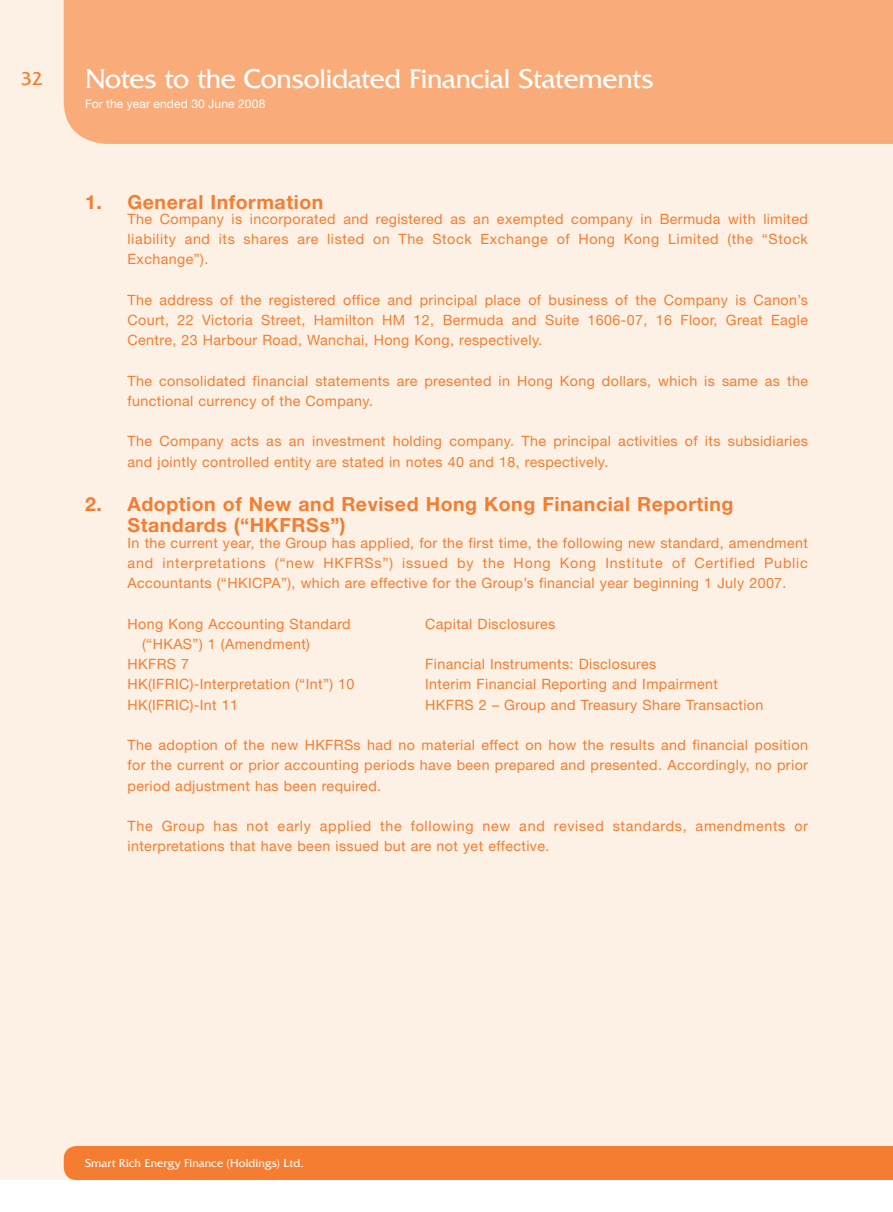
<style>
.page{position:relative;width:893px;height:1212px;background:#fff}
.page>*{position:absolute;margin:0;border:0;box-sizing:border-box;transform-origin:0 0}
.t1{font:28.5px "Friz Quadrata Std";letter-spacing:-.01em;color:#fff}
.t2{font:700 19.5px/20.2px "Helvetica Neue LT Std";letter-spacing:.03em;color:#f47d31}
.t3{font:19.5px "Friz Quadrata Std";color:#f47d31}
.t4{font:14.25px/20.2px "Helvetica Neue LT Std";letter-spacing:.03em;color:#f47d31;text-align:justify}
.t5{font:14.25px/20.2px "Helvetica Neue LT Std";letter-spacing:.05em;color:#f47d31}
.t6{font:12px "Friz Quadrata Std";color:#fff}
.t7{font:12px "Helvetica Neue LT Std";letter-spacing:.015em;color:#fff}
</style>
<div class="page">
<div style="left:0;top:0;width:893px;height:1180px;background:#fdf0e4"></div>
<div style="left:64px;top:0;width:829px;height:144px;background:#f9ac79"></div>
<div style="left:64px;top:1146px;width:829px;height:34px;background:#f47d31"></div>
<h2 class="t3" style="left:21px;top:71px;width:23px">32</h2>
<h1 class="t1" style="left:85px;top:67px;width:570px">Notes to the Consolidated Financial Statements</h1>
<p class="t7" style="left:85px;top:99px;width:182px">For the year ended 30 June 2008</p>
<h2 class="t2" style="left:85px;top:194px;width:240px">1. General Information</h2>
<p class="t4" style="left:128px;top:210px;width:682px">The Company is incorporated and registered as an exempted company in Bermuda with limited liability and its shares are listed on The Stock Exchange of Hong Kong Limited (the “Stock Exchange”).</p>
<p class="t4" style="left:128px;top:291px;width:682px">The address of the registered office and principal place of business of the Company is Canon’s Court, 22 Victoria Street, Hamilton HM 12, Bermuda and Suite 1606-07, 16 Floor, Great Eagle Centre, 23 Harbour Road, Wanchai, Hong Kong, respectively.</p>
<p class="t4" style="left:128px;top:372px;width:682px">The consolidated financial statements are presented in Hong Kong dollars, which is same as the functional currency of the Company.</p>
<p class="t4" style="left:128px;top:433px;width:682px">The Company acts as an investment holding company. The principal activities of its subsidiaries and jointly controlled entity are stated in notes 40 and 18, respectively.</p>
<h2 class="t2" style="left:128px;top:497px;width:607px;text-indent:-43px">2. Adoption of New and Revised Hong Kong Financial Reporting<br>Standards (“HKFRSs”)</h2>
<p class="t4" style="left:128px;top:534px;width:682px">In the current year, the Group has applied, for the first time, the following new standard, amendment and interpretations (“new HKFRSs”) issued by the Hong Kong Institute of Certified Public Accountants (“HKICPA”), which are effective for the Group’s financial year beginning 1 July 2007.</p>
<p class="t4" style="left:128px;top:615px;width:225px">Hong Kong Accounting Standard</p>
<p class="t4" style="left:425px;top:615px;width:131px">Capital Disclosures</p>
<p class="t4" style="left:128px;top:635px;width:184px;text-indent:15px">(“HKAS”) 1 (Amendment)<br>HKFRS 7</p>
<p class="t4" style="left:425px;top:655px;width:233px">Financial Instruments: Disclosures</p>
<p class="t4" style="left:128px;top:676px;width:228px">HK(IFRIC)-Interpretation (“Int”) 10</p>
<p class="t4" style="left:425px;top:676px;width:294px">Interim Financial Reporting and Impairment</p>
<p class="t4" style="left:128px;top:696px;width:112px">HK(IFRIC)-Int 11</p>
<p class="t4" style="left:425px;top:696px;width:340px">HKFRS 2 – Group and Treasury Share Transaction</p>
<p class="t4" style="left:128px;top:736px;width:682px">The adoption of the new HKFRSs had no material effect on how the results and financial position for the current or prior accounting periods have been prepared and presented. Accordingly, no prior period adjustment has been required.</p>
<p class="t5" style="left:128px;top:817px;width:682px">The Group has not early applied the following new and revised standards, amendments or interpretations that have been issued but are not yet effective.</p>
<p class="t6" style="left:85px;top:1158px;width:220px">Smart Rich Energy Finance (Holdings) Ltd.</p>
</div>
